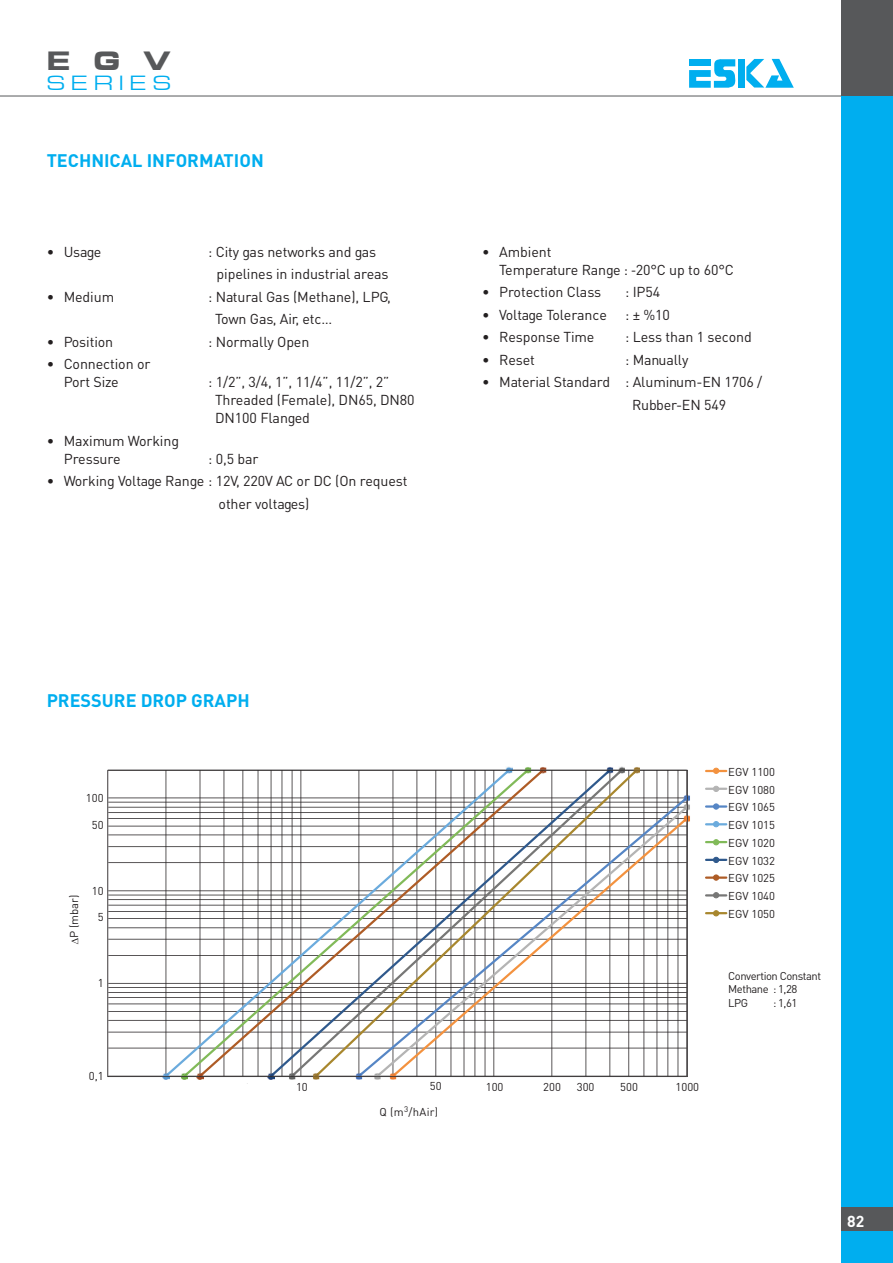
<style>
.page{position:relative;width:893px;height:1263px;background:#fff}
.page>*{position:absolute;margin:0;border:0;box-sizing:border-box;transform-origin:0 0}
.t1{font:700 27.6px "Eurostile Extended";color:#57585a}
.t2{font:21.45px "Eurostile Extended";letter-spacing:.24em;color:#00aeef}
.t3{font:18px "DINT Bold Tr";color:#00aeef}
.t4{font:15.75px "DINT Bold Tr";color:#fff}
.t5{font:14.25px/18px "DIN Tr";letter-spacing:-.01em;color:#231f20}
.t6{font:11.25px/17.7px "DIN Tr";color:#231f20;text-align:justify}
.t7{font:11.25px/13.5px "DIN Tr";letter-spacing:-.045em;color:#231f20}
.s1{font-family:"Myriad Pro"}
</style>
<div class="page">
<hr style="left:706px;top:770px;width:20px;height:2px;background:#f3923f">
<svg style="left:713px;top:768px;width:6px;height:6px"></svg>
<hr style="left:706px;top:788px;width:20px;height:2px;background:#b4b4b4">
<svg style="left:713px;top:786px;width:6px;height:6px"></svg>
<hr style="left:706px;top:805px;width:20px;height:3px;background:#5686c5">
<svg style="left:713px;top:803px;width:6px;height:6px"></svg>
<hr style="left:706px;top:823px;width:20px;height:2px;background:#6babdd">
<svg style="left:713px;top:821px;width:6px;height:6px"></svg>
<hr style="left:706px;top:841px;width:20px;height:2px;background:#81ba59">
<svg style="left:713px;top:839px;width:6px;height:6px"></svg>
<hr style="left:706px;top:859px;width:20px;height:2px;background:#2f598c">
<svg style="left:713px;top:857px;width:6px;height:6px"></svg>
<hr style="left:706px;top:876px;width:20px;height:3px;background:#ae5c26">
<svg style="left:713px;top:874px;width:6px;height:6px"></svg>
<hr style="left:706px;top:894px;width:20px;height:2px;background:#777776">
<svg style="left:713px;top:892px;width:6px;height:6px"></svg>
<hr style="left:706px;top:912px;width:20px;height:2px;background:#a8872e">
<svg style="left:713px;top:910px;width:6px;height:6px"></svg>
<svg style="left:390px;top:1077px;width:6px;height:2px"></svg>
<svg style="left:374px;top:1077px;width:7px;height:2px"></svg>
<svg style="left:356px;top:1077px;width:6px;height:2px"></svg>
<svg style="left:688px;top:795px;width:2px;height:27px"></svg>
<svg style="left:163px;top:1077px;width:6px;height:2px"></svg>
<svg style="left:506px;top:767px;width:6px;height:3px"></svg>
<svg style="left:181px;top:1077px;width:7px;height:2px"></svg>
<svg style="left:525px;top:767px;width:6px;height:3px"></svg>
<svg style="left:268px;top:1077px;width:6px;height:2px"></svg>
<svg style="left:607px;top:767px;width:6px;height:3px"></svg>
<svg style="left:197px;top:1077px;width:6px;height:2px"></svg>
<svg style="left:540px;top:767px;width:6px;height:3px"></svg>
<svg style="left:289px;top:1077px;width:6px;height:2px"></svg>
<svg style="left:619px;top:767px;width:6px;height:3px"></svg>
<svg style="left:107px;top:770px;width:581px;height:307px"></svg>
<svg style="left:313px;top:1073px;width:6px;height:6px"></svg>
<svg style="left:634px;top:767px;width:6px;height:6px"></svg>
<svg style="left:71px;top:938px;width:7px;height:6px"></svg>
<hr style="left:0;top:96px;width:849px;height:1px;background:#57585a">
<div style="left:738px;top:59px;width:7px;height:29px;background:#00aeef"></div>
<svg style="left:746px;top:59px;width:48px;height:29px"></svg>
<svg style="left:689px;top:59px;width:47px;height:29px"></svg>
<div style="left:841px;top:0;width:52px;height:1263px;background:#00aeef"></div>
<div style="left:841px;top:0;width:52px;height:96px;background:#57585a"></div>
<div style="left:841px;top:1207px;width:52px;height:24px;background:#57585a"></div>
<h1 class="t1" style="left:46px;top:45px;width:127px">EGV</h1>
<h2 class="t2" style="left:46px;top:71px;width:127px">SERIES</h2>
<p class="t3" style="left:47px;top:148px;width:219px">TECHNICAL INFORMATION</p>
<p class="t5" style="left:47px;top:242px;width:56px">• Usage</p>
<p class="t5" style="left:217px;top:240px;width:174px;line-height:22.5px;text-indent:-8px">: City gas networks and gas pipelines in industrial areas</p>
<p class="t5" style="left:47px;top:287px;width:69px">• Medium</p>
<p class="t5" style="left:215px;top:285px;width:177px;line-height:22.5px;text-indent:-7px">: Natural Gas (Methane), LPG,<br>Town Gas, Air, etc…</p>
<p class="t5" style="left:47px;top:332px;width:68px">• Position</p>
<p class="t5" style="left:208px;top:332px;width:103px">: Normally Open</p>
<p class="t5" style="left:64px;top:355px;width:88px;text-indent:-17px">• Connection or<br>Port Size</p>
<p class="t5" style="left:215px;top:373px;width:201px;text-indent:-7px">: 1/2”, 3/4, 1”, 11/4”, 11/2”, 2”<br>Threaded (Female), DN65, DN80<br>DN100 Flanged</p>
<p class="t5" style="left:64px;top:431px;width:117px;text-indent:-17px">• Maximum Working<br>Pressure</p>
<p class="t5" style="left:208px;top:449px;width:52px">: 0,5 bar</p>
<p class="t5" style="left:219px;top:469px;width:190px;line-height:22.5px;text-indent:-172px">• Working Voltage Range : 12V, 220V AC or DC (On request other voltages)</p>
<p class="t5" style="left:499px;top:242px;width:236px;text-indent:-17px">• Ambient<br>Temperature Range : <span class="s1">‐</span>20°C up to 60°C</p>
<p class="t5" style="left:482px;top:283px;width:121px">• Protection Class</p>
<p class="t5" style="left:625px;top:283px;width:37px">: IP54</p>
<p class="t5" style="left:482px;top:305px;width:126px">• Voltage Tolerance</p>
<p class="t5" style="left:625px;top:305px;width:46px">: ± %10</p>
<p class="t5" style="left:482px;top:328px;width:114px">• Response Time</p>
<p class="t5" style="left:625px;top:328px;width:128px">: Less than 1 second</p>
<p class="t5" style="left:482px;top:350px;width:54px">• Reset</p>
<p class="t5" style="left:625px;top:350px;width:65px">: Manually</p>
<p class="t5" style="left:632px;top:370px;width:132px;line-height:22.5px;text-indent:-150px">• Material Standard : Aluminum-EN 1706 /<br>Rubber-EN 549</p>
<p class="t3" style="left:47px;top:689px;width:205px">PRESSURE DROP GRAPH</p>
<p class="t6" style="left:86px;top:789px;width:19px">100</p>
<p class="t6" style="left:92px;top:815px;width:13px">50</p>
<p class="t6" style="left:65px;top:938px;width:45px;rotate:-90deg">P (mbar)</p>
<p class="t6" style="left:92px;top:881px;width:13px">10</p>
<p class="t6" style="left:98px;top:908px;width:7px">5</p>
<p class="t6" style="left:98px;top:974px;width:7px">1</p>
<p class="t6" style="left:89px;top:1067px;width:16px">0,1</p>
<p class="t6" style="left:296px;top:1078px;width:13px">10</p>
<p class="t6" style="left:430px;top:1077px;width:13px">50</p>
<p class="t6" style="left:486px;top:1078px;width:19px">100</p>
<p class="t6" style="left:543px;top:1078px;width:19px">200</p>
<p class="t6" style="left:577px;top:1078px;width:19px">300</p>
<p class="t6" style="left:620px;top:1078px;width:19px">500</p>
<p class="t6" style="left:676px;top:1078px;width:25px">1000</p>
<p class="t6" style="left:379px;top:1103px;width:60px">Q (m<sup>3</sup>/hAir)</p>
<p class="t6" style="left:728px;top:763px;width:48px">EGV 1100<br>EGV 1080<br>EGV 1065<br>EGV 1015<br>EGV 1020<br>EGV 1032<br>EGV 1025<br>EGV 1040<br>EGV 1050</p>
<p class="t7" style="left:728px;top:969px;width:94px">Convertion Constant<br>Methane : 1,28<br>LPG</p>
<p class="t6" style="left:773px;top:993px;width:26px">: 1,61</p>
<p class="t4" style="left:847px;top:1211px;width:18px">82</p>
</div>
